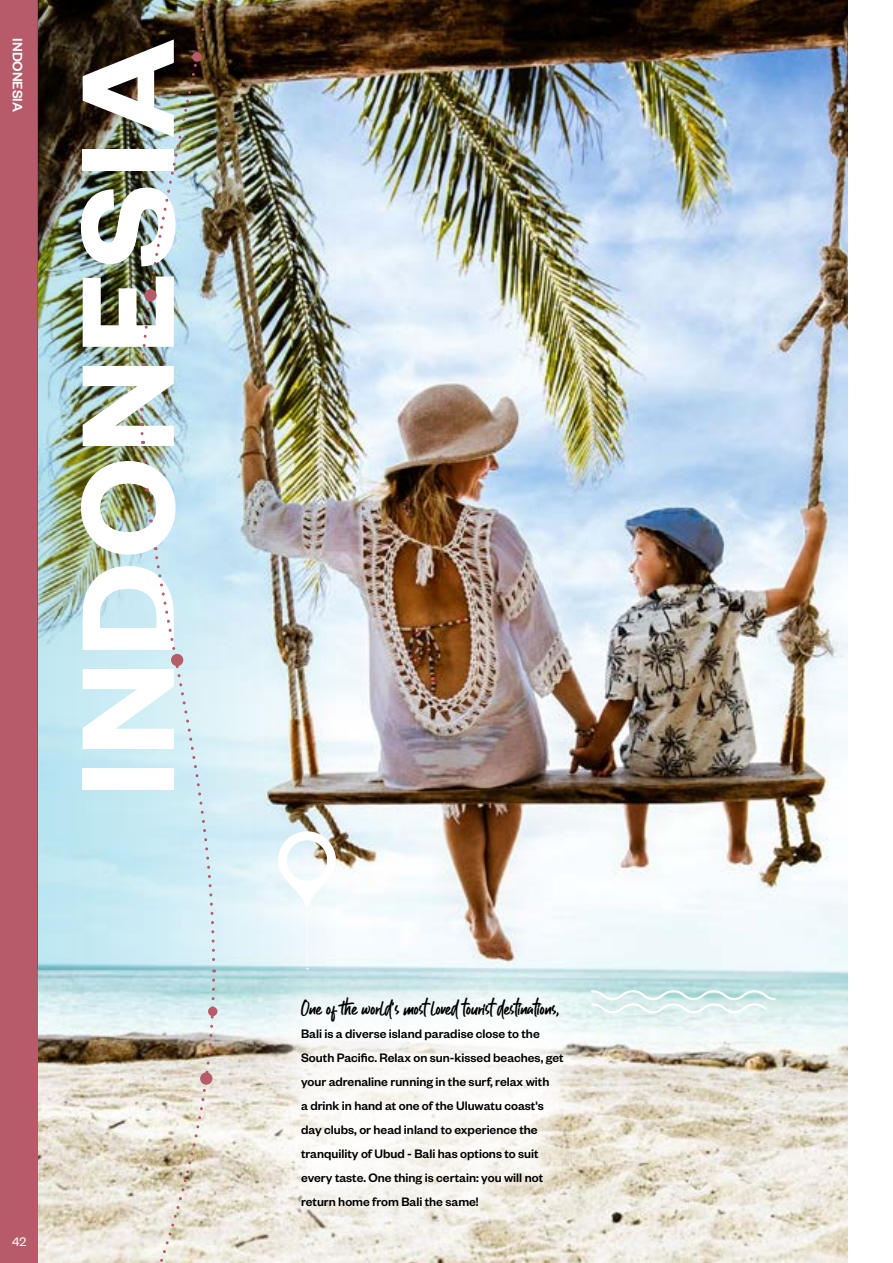
<style>
.page{position:relative;width:893px;height:1263px;background:#fff}
.page>*{position:absolute;margin:0;border:0;box-sizing:border-box;transform-origin:0 0}
.t1{font:600 144.75px "Founders Grotesk";letter-spacing:.03em;color:#fff}
.t2{font:18px "Guthen Bloots Basic";color:#000}
.t3{font:500 15px "Founders Grotesk";color:#fff}
.t4{font:500 13.5px/24px "Founders Grotesk";color:#000}
.t5{font:13.5px "Founders Grotesk";color:#fff}
</style>
<div class="page">
<div style="left:0;top:0;width:38px;height:1263px;background:#b75a69"></div>
<img style="left:38px;top:0;width:810px;height:1263px">
<img style="left:38px;top:0;width:298px;height:969px">
<img style="left:140px;top:0;width:89px;height:366px">
<div style="left:192px;top:52px;width:10px;height:10px;background:#b75a69;border-radius:50%"></div>
<div style="left:144px;top:289px;width:13px;height:12px;background:#b75a69;border-radius:50%"></div>
<svg style="left:606px;top:989px;width:171px;height:26px"></svg>
<svg style="left:117px;top:547px;width:100px;height:716px;background:#d0e1e2"></svg>
<svg style="left:144px;top:497px;width:9px;height:25px"></svg>
<svg style="left:138px;top:408px;width:9px;height:55px"></svg>
<svg style="left:278px;top:831px;width:58px;height:122px"></svg>
<div style="left:257px;top:953px;width:349px;height:296px;background:#fff;opacity:.75"></div>
<p class="t3" style="left:27px;top:38px;width:75px;rotate:90deg">INDONESIA</p>
<h1 class="t1" style="left:36px;top:797px;width:760px;rotate:-90deg">INDONESIA</h1>
<p class="t5" style="left:12px;top:1233px;width:16px">42</p>
<h2 class="t2" style="left:301px;top:997px;width:260px">One of the world's most loved tourist destinations,</h2>
<p class="t4" style="left:301px;top:1021px;width:264px">Bali is a diverse island paradise close to the South Pacific. Relax on sun-kissed beaches, get your adrenaline running in the surf, relax with<br>a drink in hand at one of the Uluwatu coast's day clubs, or head inland to experience the tranquility of Ubud - Bali has options to suit every taste. One thing is certain: you will not return home from Bali the same!</p>
</div>
